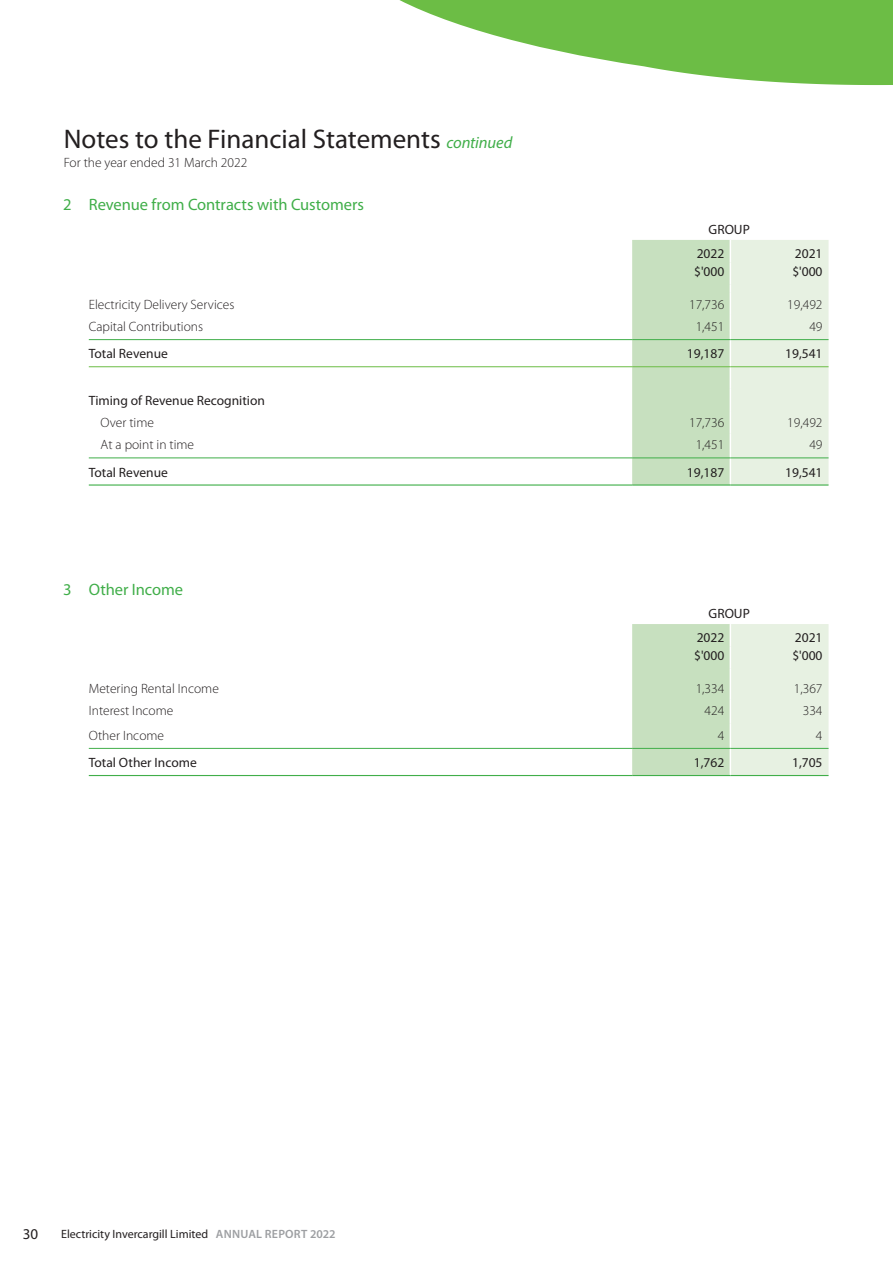
<style>
.page{position:relative;width:893px;height:1263px;background:#fff}
.page>*{position:absolute;margin:0;border:0;box-sizing:border-box;transform-origin:0 0}
.t1{font:27px "Myriad Pro";color:#231f20}
.Tab_x1{font:16.5px "Myriad Pro";color:#40ae49}
.t2{font:15px "Myriad Pro";color:#231f20}
.Notes_Bottom{font:300 13.5px "Myriad Pro";color:#231f20}
.Notes_Bottom-2{font:13.5px "Myriad Pro";color:#231f20}
.t3{font:12px "Myriad Pro";color:#231f20}
.s1{font-style:italic;font-size:16.5px;color:#40ae49}
.s2{font-weight:600;color:#9d9fa2}
</style>
<div class="page">
<svg style="left:399px;top:0;width:494px;height:85px"></svg>
<svg style="left:632px;top:240px;width:196px;height:244px;background:#d6e8d0"></svg>
<hr style="left:89px;top:458px;width:543px;height:1px;background:#40ae49">
<hr style="left:632px;top:458px;width:98px;height:1px;background:#40ae49">
<hr style="left:730px;top:458px;width:98px;height:1px;background:#40ae49">
<hr style="left:89px;top:339px;width:543px;height:1px;background:#40ae49">
<hr style="left:632px;top:339px;width:98px;height:1px;background:#40ae49">
<hr style="left:730px;top:339px;width:98px;height:1px;background:#40ae49">
<hr style="left:89px;top:484px;width:543px;height:2px;background:#40ae49">
<hr style="left:632px;top:484px;width:98px;height:2px;background:#40ae49">
<hr style="left:730px;top:484px;width:98px;height:2px;background:#40ae49">
<hr style="left:89px;top:366px;width:543px;height:1px;background:#6cbd45">
<hr style="left:632px;top:366px;width:98px;height:1px;background:#6cbd45">
<hr style="left:730px;top:366px;width:98px;height:1px;background:#6cbd45">
<svg style="left:632px;top:624px;width:196px;height:151px;background:#d8e9d1"></svg>
<hr style="left:89px;top:775px;width:543px;height:1px;background:#40ae49">
<hr style="left:632px;top:775px;width:98px;height:1px;background:#40ae49">
<hr style="left:730px;top:775px;width:98px;height:1px;background:#40ae49">
<hr style="left:89px;top:748px;width:543px;height:1px;background:#40ae49">
<hr style="left:632px;top:748px;width:98px;height:1px;background:#40ae49">
<hr style="left:730px;top:748px;width:98px;height:1px;background:#40ae49">
<p class="t1" style="left:64px;top:122px;width:450px">Notes to the Financial Statements <span class="s1">continued</span></p>
<p class="Notes_Bottom" style="left:64px;top:155px;width:185px">For the year ended 31 March 2022</p>
<p class="Tab_x1" style="left:63px;top:194px;width:302px">2 Revenue from Contracts with Customers</p>
<p class="Notes_Bottom-2" style="left:709px;top:221px;width:43px">GROUP</p>
<p class="Notes_Bottom-2" style="left:697px;top:245px;width:29px">2022</p>
<p class="Notes_Bottom-2" style="left:694px;top:263px;width:32px">$'000</p>
<p class="Notes_Bottom-2" style="left:795px;top:245px;width:29px">2021</p>
<p class="Notes_Bottom-2" style="left:792px;top:263px;width:32px">$'000</p>
<p class="Notes_Bottom" style="left:89px;top:296px;width:147px">Electricity Delivery Services</p>
<p class="Notes_Bottom" style="left:689px;top:296px;width:37px">17,736</p>
<p class="Notes_Bottom" style="left:787px;top:296px;width:37px">19,492</p>
<p class="Notes_Bottom" style="left:89px;top:318px;width:116px">Capital Contributions</p>
<p class="Notes_Bottom" style="left:696px;top:318px;width:30px">1,451</p>
<p class="Notes_Bottom" style="left:809px;top:318px;width:15px">49</p>
<p class="Notes_Bottom-2" style="left:89px;top:345px;width:81px">Total Revenue</p>
<p class="Notes_Bottom-2" style="left:687px;top:345px;width:39px">19,187</p>
<p class="Notes_Bottom-2" style="left:785px;top:345px;width:39px">19,541</p>
<p class="Notes_Bottom-2" style="left:89px;top:392px;width:178px">Timing of Revenue Recognition</p>
<p class="Notes_Bottom" style="left:101px;top:415px;width:55px">Over time</p>
<p class="Notes_Bottom" style="left:689px;top:415px;width:37px">17,736</p>
<p class="Notes_Bottom" style="left:787px;top:415px;width:37px">19,492</p>
<p class="Notes_Bottom" style="left:101px;top:437px;width:95px">At a point in time</p>
<p class="Notes_Bottom" style="left:696px;top:437px;width:30px">1,451</p>
<p class="Notes_Bottom" style="left:809px;top:437px;width:15px">49</p>
<p class="Notes_Bottom-2" style="left:89px;top:464px;width:81px">Total Revenue</p>
<p class="Notes_Bottom-2" style="left:687px;top:464px;width:39px">19,187</p>
<p class="Notes_Bottom-2" style="left:785px;top:464px;width:39px">19,541</p>
<p class="Tab_x1" style="left:63px;top:579px;width:121px">3 Other Income</p>
<p class="Notes_Bottom-2" style="left:709px;top:605px;width:43px">GROUP</p>
<p class="Notes_Bottom-2" style="left:697px;top:630px;width:29px">2022</p>
<p class="Notes_Bottom-2" style="left:694px;top:648px;width:32px">$'000</p>
<p class="Notes_Bottom-2" style="left:795px;top:630px;width:29px">2021</p>
<p class="Notes_Bottom-2" style="left:792px;top:648px;width:32px">$'000</p>
<p class="Notes_Bottom" style="left:89px;top:680px;width:132px">Metering Rental Income</p>
<p class="Notes_Bottom" style="left:696px;top:680px;width:30px">1,334</p>
<p class="Notes_Bottom" style="left:794px;top:680px;width:30px">1,367</p>
<p class="Notes_Bottom" style="left:89px;top:703px;width:86px">Interest Income</p>
<p class="Notes_Bottom" style="left:705px;top:703px;width:21px">424</p>
<p class="Notes_Bottom" style="left:803px;top:703px;width:21px">334</p>
<p class="Notes_Bottom" style="left:89px;top:727px;width:77px">Other Income</p>
<p class="Notes_Bottom" style="left:718px;top:727px;width:8px">4</p>
<p class="Notes_Bottom" style="left:816px;top:727px;width:8px">4</p>
<p class="Notes_Bottom-2" style="left:89px;top:754px;width:109px">Total Other Income</p>
<p class="Notes_Bottom-2" style="left:694px;top:754px;width:32px">1,762</p>
<p class="Notes_Bottom-2" style="left:792px;top:754px;width:32px">1,705</p>
<p class="t2" style="left:23px;top:1224px;width:17px">30</p>
<p class="t3" style="left:61px;top:1226px;width:276px">Electricity Invercargill Limited <span class="s2">ANNUAL REPORT 2022</span></p>
</div>
